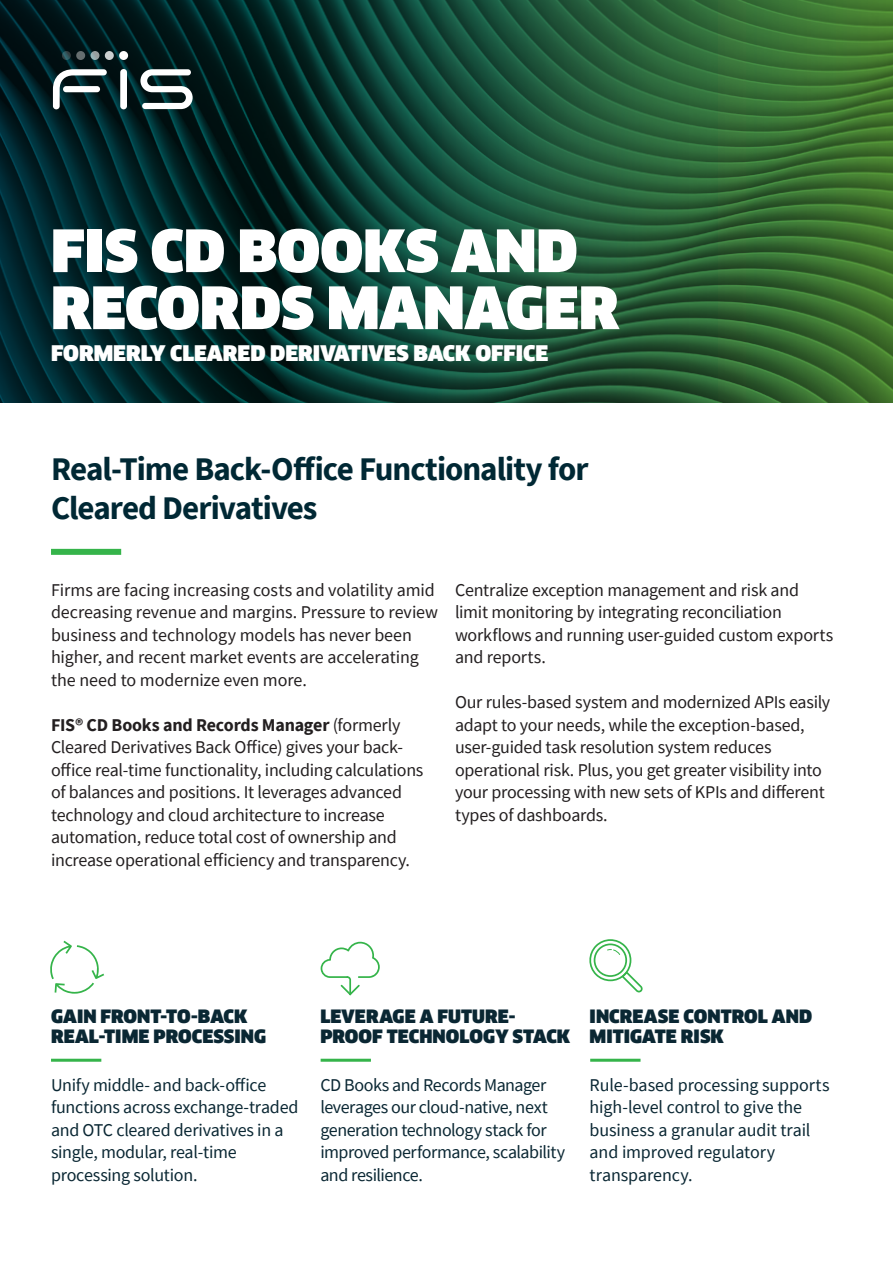
<style>
.page{position:relative;width:893px;height:1263px;background:#fff}
.page>*{position:absolute;margin:0;border:0;box-sizing:border-box;transform-origin:0 0}
.BODY__Internal_pages{font:900 57px/57px "Clan Offc Pro";color:#fff}
.t1{font:700 33px/39.6px "Source Sans Pro";letter-spacing:-.03em;color:#002834}
.BODY__Internal_pages-2{font:900 21px "Clan Offc Pro";color:#fff}
.BODY{font:18px/22.5px "Source Sans Pro";letter-spacing:-.015em;color:#231f20}
.BODY-2{font:18px/22.5px "Source Sans Pro";letter-spacing:-.01em;color:#0a2733}
.A_HEAD__Heading_leve{font:18px/22.5px "Source Sans Pro";letter-spacing:-.025em;color:#0a2733}
.A_HEAD{font:900 18px/19.5px "Clan Offc Pro";color:#0a2733}
.s1{font-weight:700}
</style>
<div class="page">
<svg style="left:0;top:0;width:893px;height:402px;background:#174730"></svg>
<svg style="left:140px;top:69px;width:53px;height:40px"></svg>
<div style="left:119px;top:51px;width:9px;height:9px;background:#fff;border-radius:50%"></div>
<svg style="left:105px;top:51px;width:9px;height:9px"></svg>
<svg style="left:91px;top:51px;width:8px;height:9px"></svg>
<svg style="left:76px;top:51px;width:9px;height:9px"></svg>
<svg style="left:62px;top:51px;width:9px;height:9px"></svg>
<svg style="left:53px;top:69px;width:54px;height:40px"></svg>
<div style="left:63px;top:86px;width:37px;height:6px;background:#fff;border-radius:3px"></div>
<div style="left:120px;top:69px;width:7px;height:40px;background:#fff;border-radius:3px"></div>
<div style="left:51px;top:549px;width:70px;height:6px;background:#35b44a"></div>
<hr style="left:51px;top:1059px;width:50px;height:3px;background:#35b44a">
<hr style="left:321px;top:1059px;width:50px;height:3px;background:#35b44a">
<hr style="left:590px;top:1059px;width:50px;height:3px;background:#35b44a">
<svg style="left:50px;top:941px;width:54px;height:53px"></svg>
<svg style="left:321px;top:942px;width:59px;height:53px"></svg>
<svg style="left:589px;top:939px;width:54px;height:53px"></svg>
<p class="BODY__Internal_pages" style="left:51px;top:223px;width:569px">FIS CD BOOKS AND<br>RECORDS MANAGER</p>
<p class="BODY__Internal_pages-2" style="left:51px;top:341px;width:499px">FORMERLY CLEARED DERIVATIVES BACK OFFICE</p>
<p class="t1" style="left:51px;top:448px;width:539px">Real-Time Back-Office Functionality for<br>Cleared Derivatives</p>
<p class="BODY" style="left:51px;top:578px;width:388px">Firms are facing increasing costs and volatility amid decreasing revenue and margins. Pressure to review business and technology models has never been higher, and recent market events are accelerating the need to modernize even more.</p>
<p class="BODY" style="left:51px;top:713px;width:374px"><span class="s1">FIS® CD Books and Records Manager</span> (formerly Cleared Derivatives Back Office) gives your back&shy;office real-time functionality, including calculations of balances and positions. It leverages advanced technology and cloud architecture to increase automation, reduce total cost of ownership and increase operational efficiency and transparency.</p>
<p class="BODY" style="left:455px;top:578px;width:380px">Centralize exception management and risk and limit monitoring by integrating reconciliation workflows and running user-guided custom exports and reports.</p>
<p class="BODY" style="left:455px;top:691px;width:377px">Our rules-based system and modernized APIs easily adapt to your needs, while the exception-based, user-guided task resolution system reduces operational risk. Plus, you get greater visibility into your processing with new sets of KPIs and different types of dashboards.</p>
<p class="A_HEAD" style="left:51px;top:1007px;width:217px">GAIN FRONT-TO-BACK<br>REAL-TIME PROCESSING</p>
<p class="BODY-2" style="left:51px;top:1073px;width:249px">Unify middle- and back-office functions across exchange-traded and OTC cleared derivatives in a single, modular, real-time processing solution.</p>
<p class="A_HEAD" style="left:320px;top:1007px;width:251px">LEVERAGE A FUTURE-<br>PROOF TECHNOLOGY STACK</p>
<p class="A_HEAD__Heading_leve" style="left:320px;top:1073px;width:246px">CD Books and Records Manager leverages our cloud-native, next generation technology stack for improved performance, scalability and resilience.</p>
<p class="A_HEAD" style="left:590px;top:1007px;width:224px">INCREASE CONTROL AND<br>MITIGATE RISK</p>
<p class="BODY-2" style="left:590px;top:1073px;width:241px">Rule-based processing supports high-level control to give the business a granular audit trail and improved regulatory transparency.</p>
</div>
